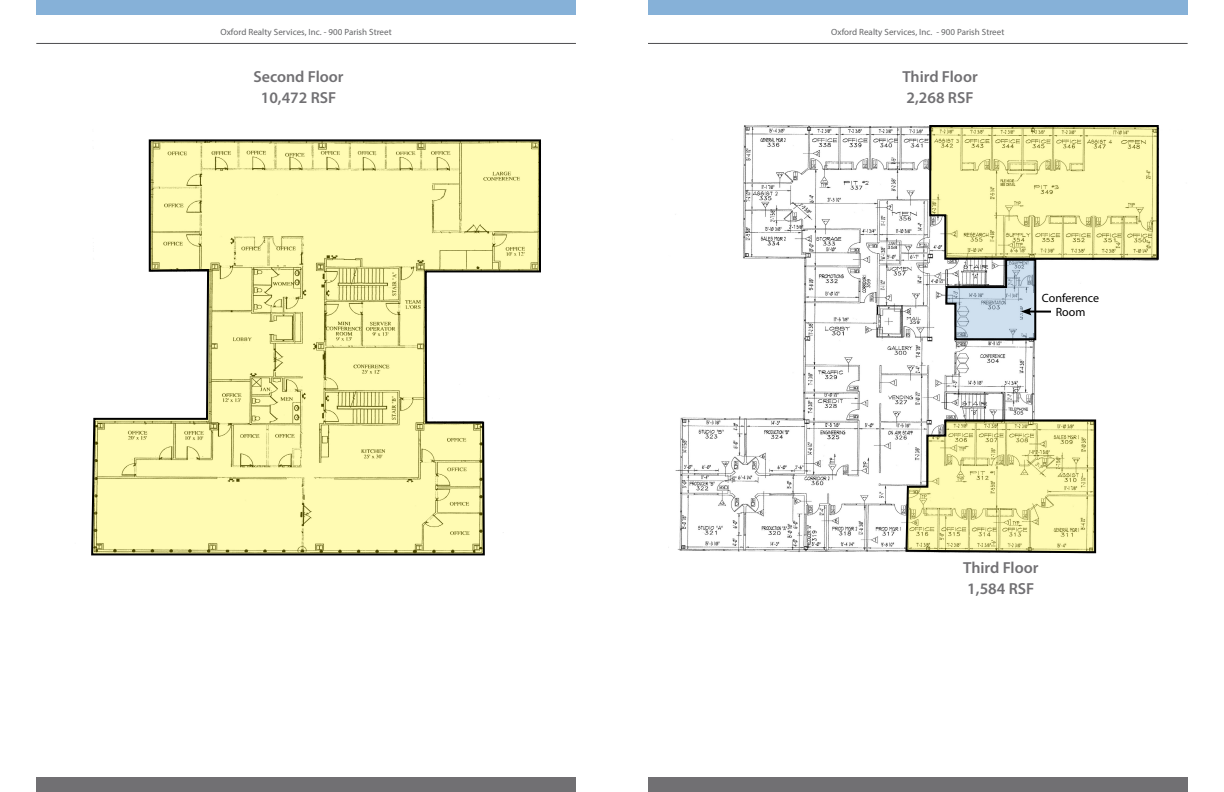
<style>
.page{position:relative;width:1224px;height:792px;background:#fff}
.page>*{position:absolute;margin:0;border:0;box-sizing:border-box;transform-origin:0 0}
.t1{font:600 16px/21px "Myriad Pro";color:#717073}
.t2{font:12px/14.4px "Myriad Pro";color:#000;text-align:center}
.t3{font:9px "Myriad Pro";letter-spacing:.005em;color:#636466}
</style>
<div class="page">
<div style="left:648px;top:778px;width:540px;height:14px;background:#717073"></div>
<div style="left:36px;top:778px;width:540px;height:14px;background:#717073"></div>
<div style="left:648px;top:0;width:540px;height:14px;background:#86b1d8"></div>
<div style="left:36px;top:0;width:540px;height:14px;background:#86b1d8"></div>
<hr style="left:648px;top:43px;width:540px;height:1px;background:#4d4d4f">
<hr style="left:36px;top:43px;width:540px;height:1px;background:#4d4d4f">
<img style="left:668px;top:125px;width:367px;height:427px">
<svg style="left:904px;top:418px;width:193px;height:136px;background:#e3dfa2"></svg>
<svg style="left:928px;top:125px;width:231px;height:216px"></svg>
<svg style="left:91px;top:139px;width:450px;height:417px"></svg>
<p class="t3" style="left:221px;top:26px;width:173px">Oxford Realty Services, Inc. - 900 Parish Street</p>
<h1 class="t1" style="left:253px;top:65px;width:92px;text-align:center">Second Floor<br>10,472 RSF</h1>
<p class="t3" style="left:831px;top:26px;width:175px">Oxford Realty Services, Inc. - 900 Parish Street</p>
<h1 class="t1" style="left:902px;top:65px;width:77px">Third Floor<br>2,268 RSF</h1>
<h2 class="t2" style="left:1042px;top:290px;width:59px">Conference<br>Room</h2>
<h1 class="t1" style="left:963px;top:557px;width:77px">Third Floor<br>1,584 RSF</h1>
</div>
